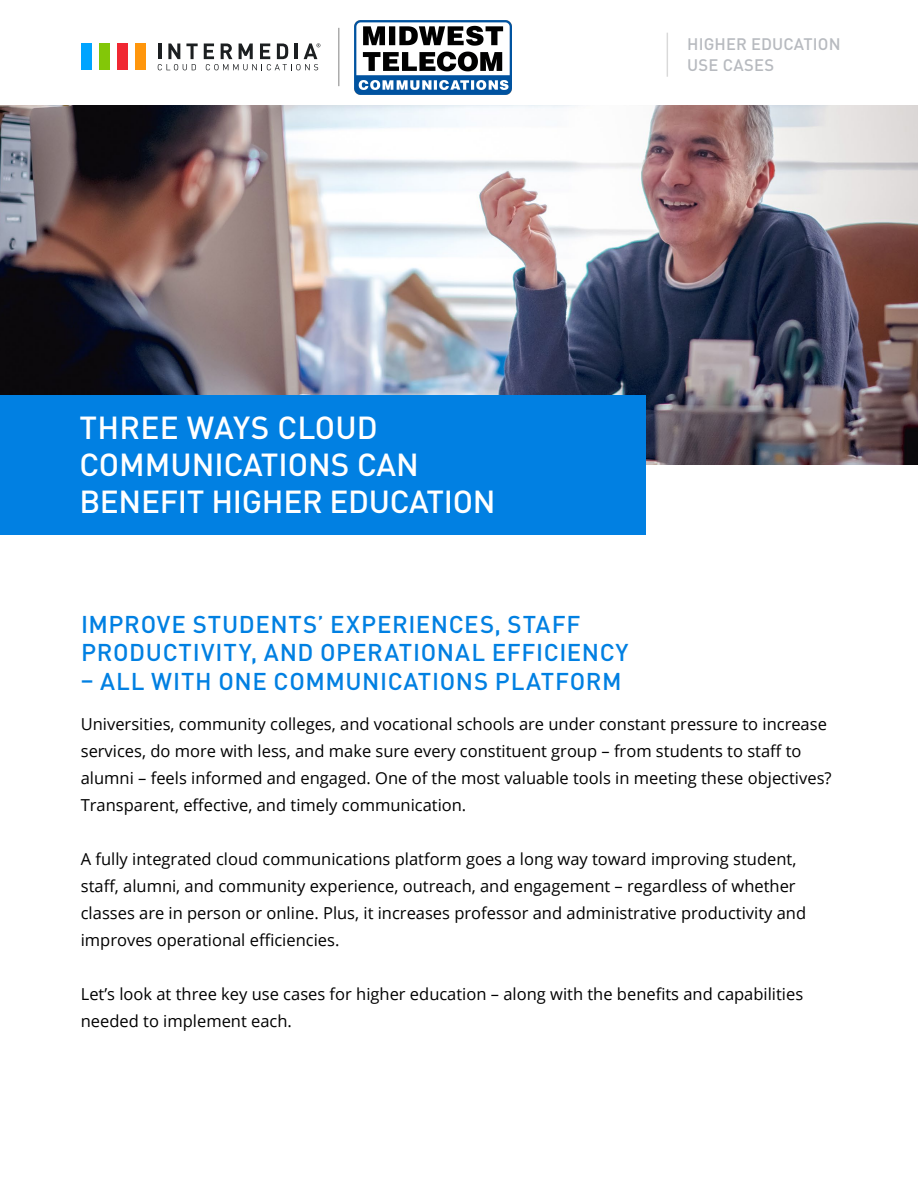
<style>
.page{position:relative;width:918px;height:1188px;background:#fff}
.page>*{position:absolute;margin:0;border:0;box-sizing:border-box;transform-origin:0 0}
.t1{font:500 31.5px/36.8px "DIN Pro";letter-spacing:-.01em;color:#fff}
.t2{font:500 24px/28.5px "DIN Pro";letter-spacing:.025em;color:#0180e2}
.t3{font:16.5px/27px "Open Sans";color:#000}
.t4{font:500 16.5px/21px "DIN Pro";letter-spacing:.01em;color:#b7babf}
</style>
<div class="page">
<img style="left:0;top:105px;width:918px;height:360px">
<div style="left:0;top:395px;width:645px;height:140px;background:#0180e2"></div>
<hr style="left:667px;top:33px;width:1px;height:44px;background:#000">
<hr style="left:339px;top:28px;width:1px;height:58px;background:#000">
<div style="left:136px;top:44px;width:10px;height:26px;background:#ff960c"></div>
<div style="left:81px;top:44px;width:10px;height:26px;background:#00a4ff"></div>
<div style="left:99px;top:44px;width:10px;height:26px;background:#83c708"></div>
<div style="left:117px;top:44px;width:10px;height:26px;background:#f02732"></div>
<svg style="left:158px;top:44px;width:40px;height:26px"></svg>
<svg style="left:204px;top:43px;width:116px;height:27px"></svg>
<img style="left:354px;top:21px;width:158px;height:74px">
<h1 class="t1" style="left:79px;top:406px;width:418px">THREE WAYS CLOUD<br>COMMUNICATIONS CAN<br>BENEFIT HIGHER EDUCATION</h1>
<p class="t4" style="left:687px;top:31px;width:155px">HIGHER EDUCATION<br>USE CASES</p>
<h2 class="t2" style="left:81px;top:607px;width:549px">IMPROVE STUDENTS’ EXPERIENCES, STAFF<br>PRODUCTIVITY, AND OPERATIONAL EFFICIENCY</h2>
<h2 class="t2" style="left:81px;top:664px;width:542px">– ALL WITH ONE COMMUNICATIONS PLATFORM</h2>
<p class="t3" style="left:81px;top:710px;width:752px">Universities, community colleges, and vocational schools are under constant pressure to increase services, do more with less, and make sure every constituent group – from students to staff to alumni – feels informed and engaged. One of the most valuable tools in meeting these objectives?<br>Transparent, effective, and timely communication.</p>
<p class="t3" style="left:81px;top:845px;width:727px">A fully integrated cloud communications platform goes a long way toward improving student, staff, alumni, and community experience, outreach, and engagement – regardless of whether classes are in person or online. Plus, it increases professor and administrative productivity and improves operational efficiencies.</p>
<p class="t3" style="left:81px;top:980px;width:724px">Let’s look at three key use cases for higher education – along with the benefits and capabilities needed to implement each.</p>
</div>
